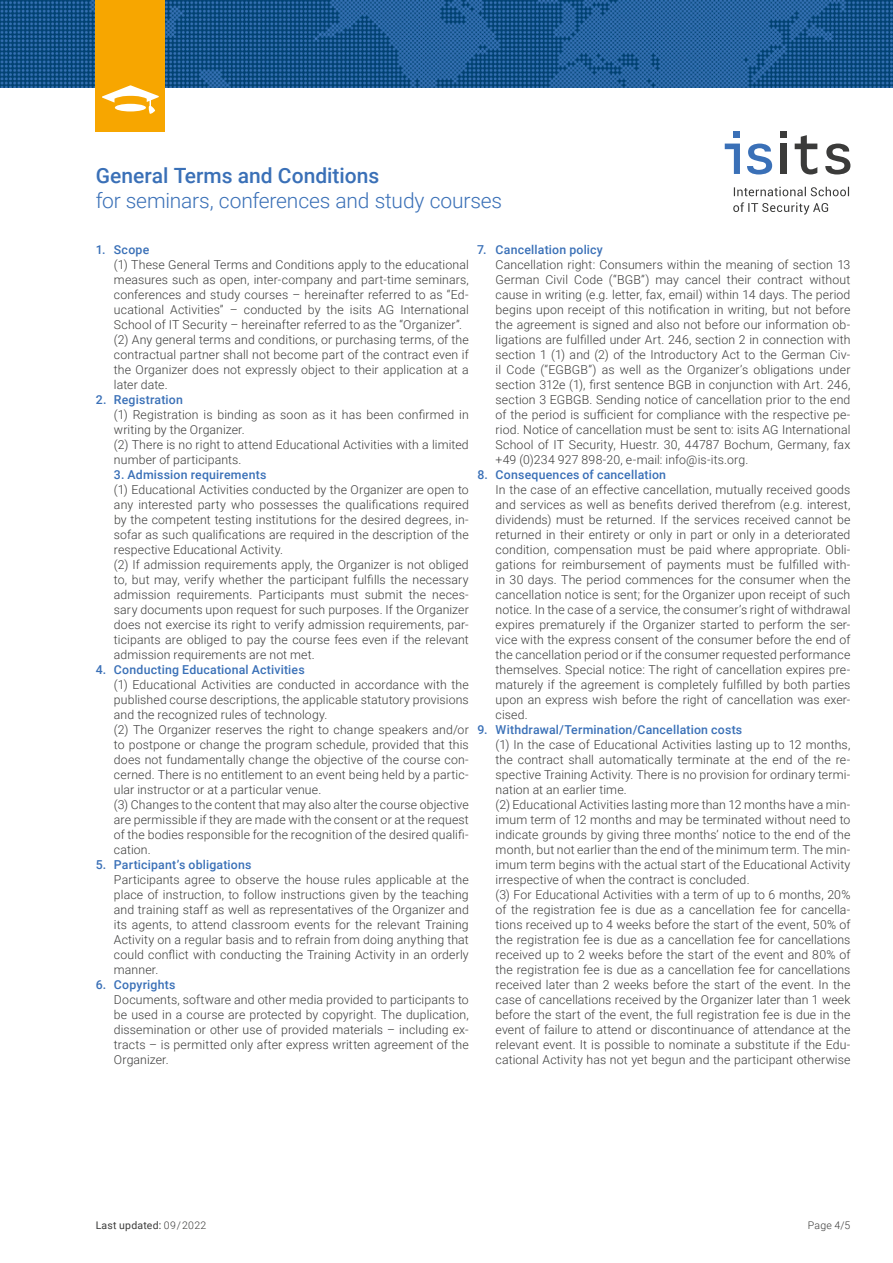
<style>
.page{position:relative;width:893px;height:1263px;background:#fff}
.page>*{position:absolute;margin:0;border:0;box-sizing:border-box;transform-origin:0 0}
.t1{font:300 21px "Roboto";letter-spacing:-.005em;color:#3a70b7}
.t2{font:500 21px "Roboto";color:#3a70b7}
.t3{font:300 12.3px/15px "Roboto";letter-spacing:.01em;color:#3b3b3a}
.t4{font:500 12.3px "Roboto";letter-spacing:.015em;color:#3a70b7}
.t5{font:10.5px "Roboto";letter-spacing:.025em;color:#3b3b3a}
.t6{font:300 10.5px "Roboto";color:#3b3b3a}
.s1{font-weight:300}
</style>
<div class="page">
<svg style="left:795px;top:135px;width:22px;height:39px"></svg>
<svg style="left:733px;top:202px;width:95px;height:13px"></svg>
<svg style="left:734px;top:187px;width:115px;height:9px"></svg>
<svg style="left:747px;top:144px;width:25px;height:30px"></svg>
<svg style="left:725px;top:144px;width:15px;height:30px"></svg>
<svg style="left:734px;top:131px;width:6px;height:6px"></svg>
<svg style="left:780px;top:131px;width:6px;height:6px"></svg>
<div style="left:780px;top:144px;width:6px;height:30px;background:#3b3b3a"></div>
<svg style="left:825px;top:144px;width:25px;height:30px"></svg>
<img style="left:0;top:0;width:893px;height:88px">
<div style="left:96px;top:0;width:69px;height:131px;background:#f7a600"></div>
<svg style="left:102px;top:85px;width:57px;height:29px"></svg>
<h1 class="t2" style="left:96px;top:161px;width:285px">General Terms and Conditions</h1>
<h1 class="t1" style="left:96px;top:186px;width:408px">for seminars, conferences and study courses</h1>
<p class="t4" style="left:96px;top:241px;width:55px">1. Scope</p>
<p class="t3" style="left:114px;top:256px;width:356px">(1) These General Terms and Conditions apply to the educational measures such as open, inter-company and part-time seminars, conferences and study courses – hereinafter referred to as “Ed&shy;ucational Activities” – conducted by the isits AG International School of IT Security – hereinafter referred to as the “Organizer”. (2) Any general terms and conditions, or purchasing terms, of the contractual partner shall not become part of the contract even if the Organizer does not expressly object to their application at a later date.</p>
<p class="t4" style="left:96px;top:391px;width:89px">2. Registration</p>
<p class="t3" style="left:114px;top:406px;width:356px">(1) Registration is binding as soon as it has been confirmed in writing by the Organizer.<br>(2) There is no right to attend Educational Activities with a limited number of participants.</p>
<p class="t4" style="left:114px;top:466px;width:154px">3. Admission requirements</p>
<p class="t3" style="left:114px;top:481px;width:356px">(1) Educational Activities conducted by the Organizer are open to any interested party who possesses the qualifications required by the competent testing institutions for the desired degrees, in&shy;sofar as such qualifications are required in the description of the respective Educational Activity.<br>(2) If admission requirements apply, the Organizer is not obliged to, but may, verify whether the participant fulfills the necessary admission requirements. Participants must submit the neces&shy;sary documents upon request for such purposes. If the Organizer does not exercise its right to verify admission requirements, par&shy;ticipants are obliged to pay the course fees even if the relevant admission requirements are not met.</p>
<p class="t4" style="left:96px;top:661px;width:211px">4. Conducting Educational Activities</p>
<p class="t3" style="left:114px;top:676px;width:356px">(1) Educational Activities are conducted in accordance with the published course descriptions, the applicable statutory provisions and the recognized rules of technology.<br>(2) The Organizer reserves the right to change speakers and/or to postpone or change the program schedule, provided that this does not fundamentally change the objective of the course con&shy;cerned. There is no entitlement to an event being held by a partic&shy;ular instructor or at a particular venue.<br>(3) Changes to the content that may also alter the course objective are permissible if they are made with the consent or at the request of the bodies responsible for the recognition of the desired qualifi&shy;cation.</p>
<p class="t4" style="left:96px;top:856px;width:157px">5. Participant’s obligations</p>
<p class="t3" style="left:114px;top:871px;width:356px;text-align:justify">Participants agree to observe the house rules applicable at the place of instruction, to follow instructions given by the teaching and training staff as well as representatives of the Organizer and its agents, to attend classroom events for the relevant Training Activity on a regular basis and to refrain from doing anything that could conflict with conducting the Training Activity in an orderly manner.</p>
<p class="t4" style="left:96px;top:976px;width:81px">6. Copyrights</p>
<p class="t3" style="left:114px;top:991px;width:356px;text-align:justify">Documents, software and other media provided to participants to be used in a course are protected by copyright. The duplication, dissemination or other use of provided materials – including ex&shy;tracts – is permitted only after express written agreement of the Organizer.</p>
<p class="t4" style="left:477px;top:241px;width:127px">7. Cancellation policy</p>
<p class="t3" style="left:496px;top:256px;width:356px;text-align:justify">Cancellation right: Consumers within the meaning of section 13<br>German Civil Code (“BGB”) may cancel their contract without cause in writing (e.g. letter, fax, email) within 14 days. The period begins upon receipt of this notification in writing, but not before the agreement is signed and also not before our information ob&shy;ligations are fulfilled under Art. 246, section 2 in connection with section 1 (1) and (2) of the Introductory Act to the German Civ&shy;il Code (“EGBGB”) as well as the Organizer’s obligations under section 312e (1), first sentence BGB in conjunction with Art. 246, section 3 EGBGB. Sending notice of cancellation prior to the end of the period is sufficient for compliance with the respective pe&shy;riod. Notice of cancellation must be sent to: isits AG International School of IT Security, Huestr. 30, 44787 Bochum, Germany, fax +49 (0)234 927 898-20, e-mail: info@is-its.org.</p>
<p class="t4" style="left:477px;top:466px;width:190px">8. Consequences of cancellation</p>
<p class="t3" style="left:496px;top:481px;width:356px;text-align:justify">In the case of an effective cancellation, mutually received goods and services as well as benefits derived therefrom (e.g. interest, dividends) must be returned. If the services received cannot be returned in their entirety or only in part or only in a deteriorated condition, compensation must be paid where appropriate. Obli&shy;gations for reimbursement of payments must be fulfilled with&shy;in 30 days. The period commences for the consumer when the cancellation notice is sent; for the Organizer upon receipt of such notice. In the case of a service, the consumer’s right of withdrawal expires prematurely if the Organizer started to perform the ser&shy;vice with the express consent of the consumer before the end of the cancellation period or if the consumer requested performance themselves. Special notice: The right of cancellation expires pre&shy;maturely if the agreement is completely fulfilled by both parties upon an express wish before the right of cancellation was exer&shy;cised.</p>
<p class="t4" style="left:477px;top:721px;width:266px">9. Withdrawal/Termination/Cancellation costs</p>
<p class="t3" style="left:496px;top:736px;width:356px">(1) In the case of Educational Activities lasting up to 12 months, the contract shall automatically terminate at the end of the re&shy;spective Training Activity. There is no provision for ordinary termi&shy;nation at an earlier time.<br>(2) Educational Activities lasting more than 12 months have a min&shy;imum term of 12 months and may be terminated without need to indicate grounds by giving three months’ notice to the end of the month, but not earlier than the end of the minimum term. The min&shy;imum term begins with the actual start of the Educational Activity irrespective of when the contract is concluded.<br>(3) For Educational Activities with a term of up to 6 months, 20% of the registration fee is due as a cancellation fee for cancella&shy;tions received up to 4 weeks before the start of the event, 50% of the registration fee is due as a cancellation fee for cancellations received up to 2 weeks before the start of the event and 80% of the registration fee is due as a cancellation fee for cancellations received later than 2 weeks before the start of the event. In the case of cancellations received by the Organizer later than 1 week before the start of the event, the full registration fee is due in the event of failure to attend or discontinuance of attendance at the relevant event. It is possible to nominate a substitute if the Edu&shy;cational Activity has not yet begun and the participant otherwise</p>
<p class="t5" style="left:96px;top:1218px;width:112px">Last updated: <span class="s1">09/2022</span></p>
<p class="t6" style="left:808px;top:1218px;width:44px">Page 4/5</p>
</div>
